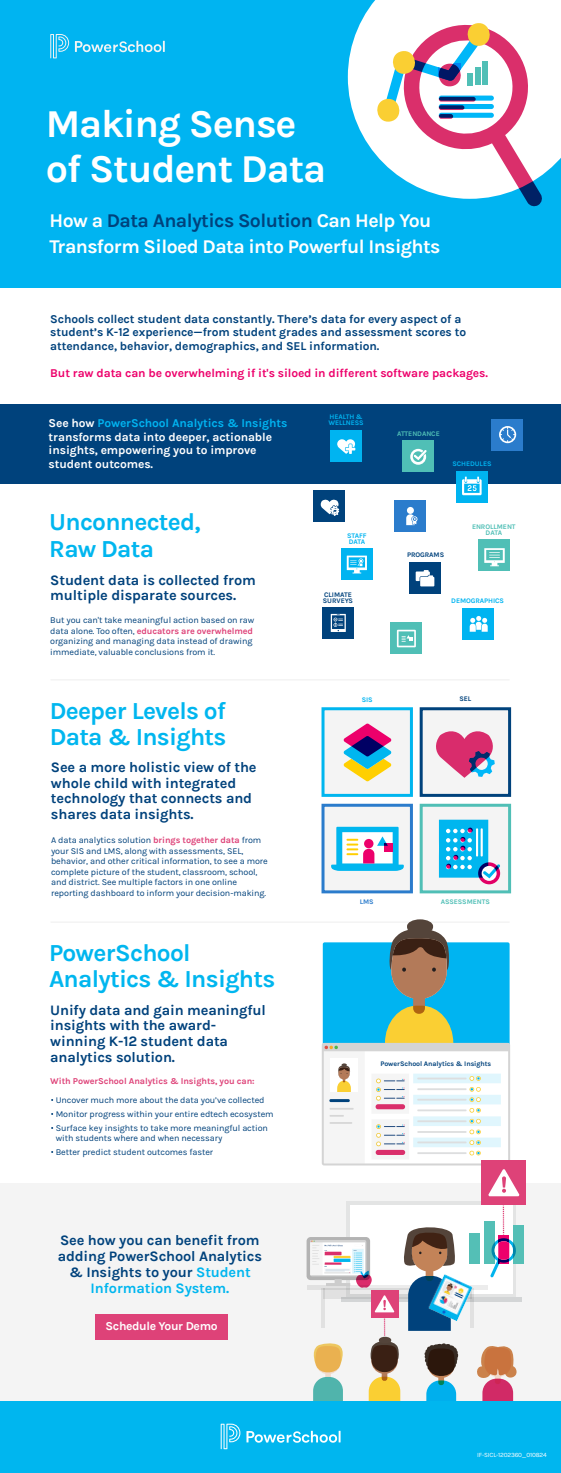
<style>
.page{position:relative;width:561px;height:1473px;background:#fff}
.page>*{position:absolute;margin:0;border:0;box-sizing:border-box;transform-origin:0 0}
.t1{font:700 39.55px/45px "Karla";letter-spacing:-.03em;color:#fff}
.t2{font:700 24.5px/26.5px "Karla";letter-spacing:-.03em;color:#00b6ef}
.t3{font:700 19.5px/26.5px "Karla";letter-spacing:-.03em;color:#fff}
.t4{font:700 14.5px/15.8px "Karla";letter-spacing:-.01em;color:#00427c}
.t5{font:700 12.1px "Karla";letter-spacing:-.03em;color:#fff}
.t6{font:700 12px/13.5px "Karla";letter-spacing:-.01em;color:#00427c}
.t7{font:700 12px/13.5px "Karla";letter-spacing:-.01em;color:#fff}
.t8{font:700 12px "Karla";letter-spacing:-.01em;color:#ed006b}
.t9{font:9px/10.5px "Karla";letter-spacing:-.01em;color:#00427c}
.t10{font:700 9px "Karla";letter-spacing:-.01em;color:#de4278}
.t11{font:700 7px/6.2px "Karla";letter-spacing:-.01em;color:#00427c}
.t12{font:700 7px/6.2px "Karla";letter-spacing:-.01em;color:#00b4f1}
.t13{font:700 7px/6.2px "Karla";letter-spacing:-.01em;color:#50bfb6;text-align:center}
.t14{font:700 7px "Karla";color:#2b7ccc}
.t15{font:6.5px "Karla";letter-spacing:-.03em;color:#fff}
.s1{color:#00427c}
.s2{color:#00b4f1}
.s3{font-weight:700;color:#de4278}
.s4{color:#00b6ef}
</style>
<div class="page">
<div style="left:0;top:404px;width:561px;height:79px;background:#00427c"></div>
<div style="left:341px;top:548px;width:31px;height:32px;background:#00b4f1"></div>
<div style="left:402px;top:440px;width:32px;height:32px;background:#50bfb6"></div>
<div style="left:330px;top:430px;width:32px;height:31px;background:#00b4f1"></div>
<div style="left:456px;top:471px;width:31px;height:32px;background:#00b4f1"></div>
<div style="left:491px;top:419px;width:32px;height:31px;background:#2b7ccc"></div>
<div style="left:394px;top:500px;width:32px;height:31px;background:#2b7ccc"></div>
<div style="left:313px;top:490px;width:32px;height:32px;background:#00427c"></div>
<div style="left:409px;top:562px;width:31px;height:32px;background:#00427c"></div>
<div style="left:478px;top:539px;width:32px;height:31px;background:#50bfb6"></div>
<div style="left:462px;top:608px;width:32px;height:31px;background:#00b4f1"></div>
<div style="left:390px;top:622px;width:32px;height:32px;background:#50bfb6"></div>
<div style="left:322px;top:607px;width:32px;height:32px;background:#00427c"></div>
<div style="left:0;top:0;width:561px;height:287px;background:#00b4f1"></div>
<div style="left:323px;top:942px;width:186px;height:116px;background:#00b4f1;border-radius:2px"></div>
<svg style="left:50px;top:34px;width:19px;height:24px"></svg>
<svg style="left:75px;top:41px;width:90px;height:11px"></svg>
<div style="left:321px;top:707px;width:92px;height:90px;background:#f4f4f4;border:3px solid #00b6ef"></div>
<div style="left:419px;top:707px;width:92px;height:90px;background:#f4f4f4;border:3px solid #00427c"></div>
<div style="left:419px;top:803px;width:92px;height:90px;background:#f4f4f4;border:3px solid #50bfb6"></div>
<div style="left:321px;top:803px;width:92px;height:90px;background:#f4f4f4;border:3px solid #2b7ccc"></div>
<svg style="left:499px;top:426px;width:17px;height:17px"></svg>
<div style="left:0;top:1183px;width:561px;height:220px;background:#f4f4f4"></div>
<svg style="left:477px;top:1346px;width:39px;height:54px"></svg>
<div style="left:346px;top:1200px;width:170px;height:97px;background:#e3e4e4"></div>
<div style="left:350px;top:1205px;width:162px;height:88px;background:#fff"></div>
<div style="left:341px;top:1296px;width:180px;height:5px;background:#d3d5d6"></div>
<hr style="left:307px;top:1285px;width:181px;height:4px;background:#ececec">
<svg style="left:306px;top:1236px;width:64px;height:44px"></svg>
<div style="left:95px;top:1313px;width:133px;height:26px;background:#de4278"></div>
<div style="left:469px;top:1232px;width:11px;height:31px;background:#54bfb6"></div>
<div style="left:484px;top:1221px;width:10px;height:42px;background:#54bfb6"></div>
<div style="left:513px;top:1224px;width:10px;height:39px;background:#54bfb6"></div>
<svg style="left:490px;top:1205px;width:26px;height:72px"></svg>
<img style="left:458px;top:1280px;width:21px;height:48px">
<svg style="left:311px;top:1227px;width:147px;height:173px"></svg>
<div style="left:0;top:1400px;width:561px;height:72px;background:#00b6ef"></div>
<svg style="left:221px;top:1423px;width:19px;height:26px"></svg>
<svg style="left:246px;top:1430px;width:94px;height:12px"></svg>
<svg style="left:343px;top:723px;width:48px;height:58px"></svg>
<svg style="left:436px;top:731px;width:59px;height:46px"></svg>
<svg style="left:331px;top:826px;width:73px;height:44px"></svg>
<svg style="left:478px;top:862px;width:22px;height:22px"></svg>
<div style="left:481px;top:866px;width:15px;height:14px;background:#fff;border-radius:50%"></div>
<svg style="left:439px;top:819px;width:61px;height:59px"></svg>
<hr style="left:50px;top:679px;width:459px;height:1px;background:#f4f4f4">
<hr style="left:50px;top:921px;width:459px;height:1px;background:#f4f4f4">
<div style="left:407px;top:919px;width:26px;height:14px;background:#54443a;border-radius:50%"></div>
<svg style="left:385px;top:928px;width:68px;height:114px"></svg>
<img style="left:325px;top:1045px;width:182px;height:117px">
<div style="left:322px;top:1042px;width:188px;height:123px;border:2px solid #d4d4d4"></div>
<div style="left:330px;top:1058px;width:27px;height:34px;background:#fff"></div>
<svg style="left:337px;top:1063px;width:14px;height:29px"></svg>
<div style="left:325px;top:1092px;width:39px;height:6px;background:#f5f5f5"></div>
<div style="left:482px;top:1160px;width:44px;height:44px;background:#de4278"></div>
<svg style="left:488px;top:1169px;width:31px;height:27px"></svg>
<div style="left:371px;top:1058px;width:38px;height:11px;background:#fff"></div>
<div style="left:484px;top:1149px;width:20px;height:7px;background:#fff"></div>
<svg style="left:410px;top:449px;width:17px;height:16px"></svg>
<div style="left:407px;top:507px;width:7px;height:7px;background:#fff;border-radius:50%"></div>
<svg style="left:406px;top:514px;width:11px;height:11px"></svg>
<svg style="left:337px;top:439px;width:18px;height:15px"></svg>
<svg style="left:462px;top:476px;width:19px;height:19px"></svg>
<svg style="left:469px;top:616px;width:18px;height:15px"></svg>
<svg style="left:416px;top:570px;width:18px;height:16px"></svg>
<svg style="left:331px;top:614px;width:15px;height:18px"></svg>
<svg style="left:347px;top:555px;width:20px;height:18px"></svg>
<svg style="left:397px;top:629px;width:19px;height:18px"></svg>
<svg style="left:348px;top:0;width:213px;height:175px;fill:#fff"></svg>
<svg style="left:372px;top:21px;width:170px;height:185px"></svg>
<div style="left:467px;top:73px;width:6px;height:12px;background:#50bfb6"></div>
<div style="left:482px;top:61px;width:5px;height:24px;background:#50bfb6"></div>
<div style="left:475px;top:67px;width:5px;height:18px;background:#50bfb6"></div>
<div style="left:439px;top:96px;width:55px;height:5px;background:#00b7f8;border-radius:3px"></div>
<svg style="left:439px;top:97px;width:36px;height:5px"></svg>
<div style="left:439px;top:104px;width:55px;height:5px;background:#00b7f8;border-radius:3px"></div>
<div style="left:439px;top:105px;width:25px;height:5px;background:#001f68;border-radius:2px"></div>
<div style="left:439px;top:113px;width:55px;height:5px;background:#00b7f8;border-radius:3px"></div>
<svg style="left:439px;top:114px;width:14px;height:5px"></svg>
<svg style="left:320px;top:499px;width:19px;height:17px"></svg>
<svg style="left:484px;top:548px;width:21px;height:18px"></svg>
<h1 class="t1" style="left:46px;top:102px;width:282px">Making Sense of Student Data</h1>
<h3 class="t3" style="left:49px;top:207px;width:392px">How a <span class="s1">Data Analytics Solution</span> Can Help You<br>Transform Siloed Data into Powerful Insights</h3>
<h3 class="t6" style="left:50px;top:312px;width:417px">Schools collect student data constantly. There’s data for every aspect of a student’s K-12 experience—from student grades and assessment scores to attendance, behavior, demographics, and SEL information.</h3>
<h3 class="t8" style="left:50px;top:366px;width:439px">But raw data can be overwhelming if it's siloed in different software packages.</h3>
<h3 class="t7" style="left:49px;top:417px;width:240px">See how <span class="s2">PowerSchool Analytics &amp; Insights </span>transforms data into deeper, actionable insights, empowering you to improve student outcomes.</h3>
<h2 class="t2" style="left:49px;top:509px;width:153px">Unconnected,<br>Raw Data</h2>
<h3 class="t4" style="left:50px;top:572px;width:207px">Student data is collected from multiple disparate sources.</h3>
<p class="t9" style="left:50px;top:615px;width:206px">But you can't take meaningful action based on raw data alone. Too often, <span class="s3">educators are overwhelmed </span>organizing and managing data instead of drawing immediate, valuable conclusions from it.</p>
<h2 class="t2" style="left:50px;top:697px;width:178px">Deeper Levels of<br>Data &amp; Insights</h2>
<h3 class="t4" style="left:51px;top:759px;width:207px">See a more holistic view of the whole child with integrated technology that connects and shares data insights.</h3>
<p class="t9" style="left:51px;top:835px;width:218px">A data analytics solution <span class="s3">brings together data</span> from your SIS and LMS, along with assessments, SEL, behavior, and other critical information, to see a more complete picture of the student, classroom, school, and district. See multiple factors in one online reporting dashboard to inform your decision-making.</p>
<h2 class="t2" style="left:49px;top:939px;width:228px">PowerSchool<br>Analytics &amp; Insights</h2>
<h3 class="t4" style="left:50px;top:1001px;width:217px">Unify data and gain meaningful insights with the award&shy;winning K-12 student data analytics solution.</h3>
<p class="t10" style="left:50px;top:1076px;width:206px">With PowerSchool Analytics &amp; Insights, you can:</p>
<p class="t9" style="left:56px;top:1093px;width:219px;line-height:13.8px">Uncover much more about the data you’ve collected<br>Monitor progress within your entire edtech ecosystem<br>Surface key insights to take more meaningful action</p>
<p class="t9" style="left:56px;top:1131px;width:168px;line-height:13.8px">with students where and when necessary<br>Better predict student outcomes faster</p>
<h3 class="t4" style="left:58px;top:1232px;width:206px;text-align:center">See how you can benefit from adding PowerSchool Analytics &amp; Insights to your <span class="s4">Student<br>Information System.</span></h3>
<h3 class="t5" style="left:106px;top:1318px;width:113px">Schedule Your Demo</h3>
<p class="t12" style="left:328px;top:414px;width:37px">HEALTH &amp;<br>WELLNESS</p>
<p class="t12" style="left:347px;top:532px;width:21px">STAFF<br>DATA</p>
<p class="t11" style="left:323px;top:591px;width:32px">CLIMATE<br>SURVEYS</p>
<p class="t13" style="left:397px;top:430px;width:44px">ATTENDANCE</p>
<p class="t12" style="left:452px;top:461px;width:41px">SCHEDULES</p>
<p class="t11" style="left:407px;top:552px;width:39px">PROGRAMS</p>
<p class="t13" style="left:472px;top:523px;width:45px">ENROLLMENT<br>DATA</p>
<p class="t12" style="left:451px;top:598px;width:54px">DEMOGRAPHICS</p>
<p class="t12" style="left:362px;top:696px;width:12px">SIS</p>
<p class="t11" style="left:459px;top:696px;width:13px">SEL</p>
<p class="t14" style="left:360px;top:897px;width:15px">LMS</p>
<p class="t13" style="left:441px;top:898px;width:51px">ASSESSMENTS</p>
<p class="t11" style="left:380px;top:1060px;width:112px">PowerSchool Analytics &amp; Insights</p>
<p class="t15" style="left:477px;top:1451px;width:71px">IF-SICL-1202360_010824</p>
</div>
